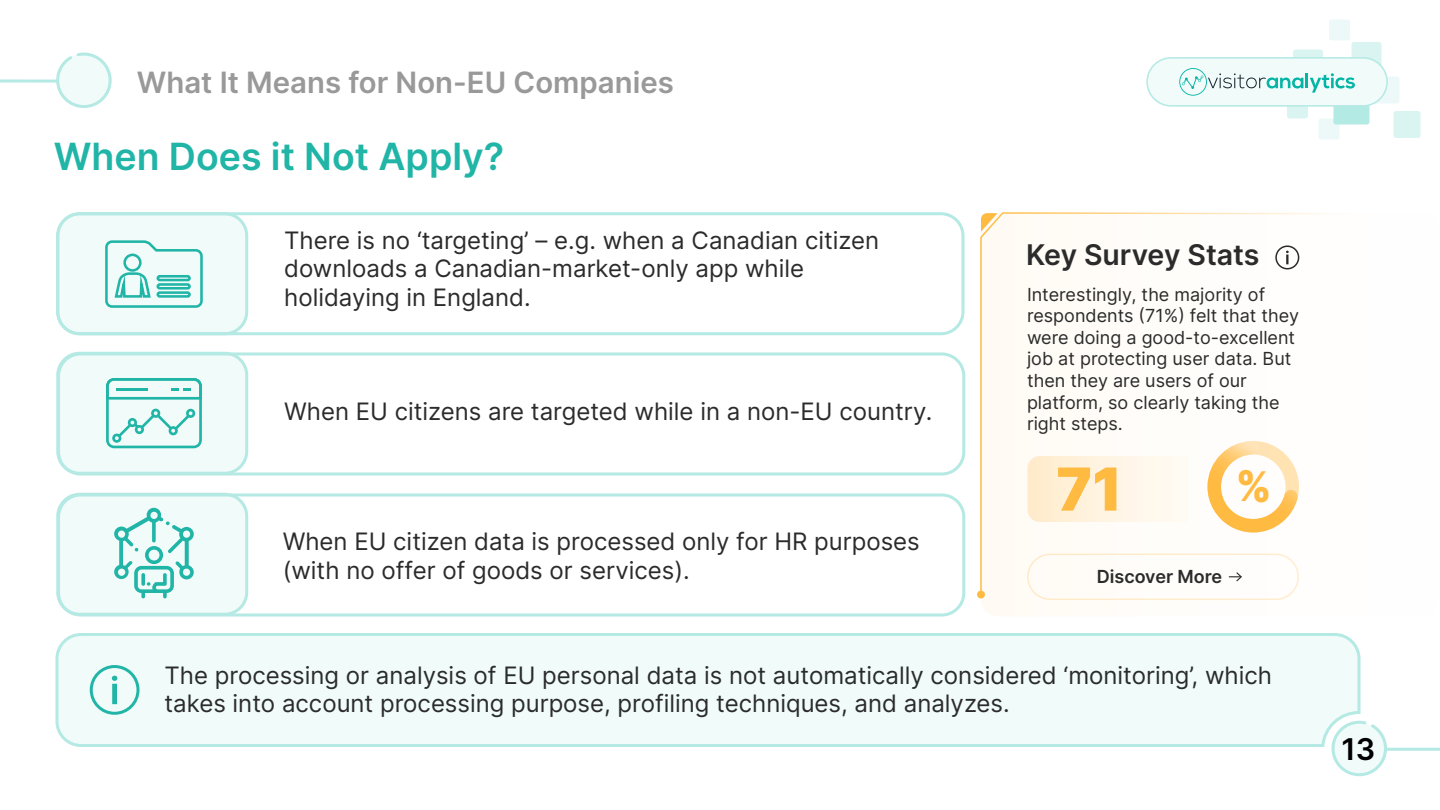
<style>
.page{position:relative;width:1440px;height:810px;background:#fff}
.page>*{position:absolute;margin:0;border:0;box-sizing:border-box;transform-origin:0 0}
.t1{font:900 59.25px "Inter";color:#ffba42}
.t2{font:900 40.8px "Inter";color:#ffba42}
.t3{font:600 37.5px "Inter";color:#20b5a6}
.t4{font:600 30px "Inter";color:#000}
.t5{font:600 29.4px "Inter";color:#999}
.t6{font:600 28.5px "Inter";color:#2b2b2b}
.t7{font:24px/28.8px "Inter";color:#2b2b2b}
.t8{font:18px/21.6px "Inter";color:#2b2b2b}
.t9{font:600 18px "Inter";color:#2b2b2b}
</style>
<div class="page">
<hr style="left:1386px;top:748px;width:54px;height:3px;background:#b4e9e4">
<svg style="left:1331px;top:721px;width:58px;height:56px"></svg>
<div style="left:1373px;top:76px;width:27px;height:28px;background:#ecf9f8;border-radius:3px"></div>
<div style="left:1319px;top:118px;width:21px;height:22px;background:#ecf9f8;border-radius:3px"></div>
<div style="left:1329px;top:20px;width:21px;height:20px;background:#ecf9f8;border-radius:3px"></div>
<div style="left:1287px;top:98px;width:21px;height:20px;background:#d9f4f1;border-radius:3px"></div>
<div style="left:1394px;top:111px;width:27px;height:27px;background:#d9f4f1;border-radius:3px"></div>
<div style="left:1352px;top:42px;width:30px;height:30px;background:#d9f4f1;border-radius:3px"></div>
<div style="left:1293px;top:50px;width:30px;height:30px;background:#d9f4f1;border-radius:3px"></div>
<div style="left:1334px;top:88px;width:36px;height:36px;background:#b4eae4;border-radius:3px"></div>
<div style="left:57px;top:495px;width:189px;height:120px;background:#f0fbfa;border-radius:22px"></div>
<div style="left:57px;top:354px;width:189px;height:120px;background:#f0fbfa;border-radius:22px"></div>
<div style="left:57px;top:214px;width:189px;height:120px;background:#f0fbfa;border-radius:22px"></div>
<div style="left:56px;top:212px;width:909px;height:123px;border:3px solid #b4e9e4;border-radius:22px"></div>
<div style="left:57px;top:352px;width:908px;height:124px;border:3px solid #b4e9e4;border-radius:22px"></div>
<div style="left:57px;top:494px;width:908px;height:122px;border:3px solid #b4e9e4;border-radius:22px"></div>
<div style="left:56px;top:352px;width:192px;height:123px;border:3px solid #b4e9e4;border-radius:22px"></div>
<div style="left:56px;top:493px;width:192px;height:123px;border:3px solid #b4e9e4;border-radius:22px"></div>
<svg style="left:106px;top:378px;width:96px;height:70px"></svg>
<svg style="left:105px;top:240px;width:98px;height:68px"></svg>
<svg style="left:114px;top:508px;width:80px;height:90px"></svg>
<hr style="left:0;top:80px;width:57px;height:3px;background:#b4e9e4">
<svg style="left:55px;top:52px;width:57px;height:56px"></svg>
<svg style="left:55px;top:633px;width:1307px;height:115px"></svg>
<div style="left:1027px;top:554px;width:272px;height:46px;border:2px solid #ffba42;border-radius:22px"></div>
<div style="left:1147px;top:58px;width:240px;height:48px;background:#f0fbfa;border-radius:24px"></div>
<div style="left:1146px;top:57px;width:242px;height:50px;border:2px solid #b4e9e4;border-radius:24px"></div>
<svg style="left:1179px;top:68px;width:176px;height:28px"></svg>
<svg style="left:980px;top:212px;width:354px;height:384px"></svg>
<svg style="left:977px;top:591px;width:8px;height:7px"></svg>
<svg style="left:981px;top:213px;width:17px;height:19px"></svg>
<div style="left:90px;top:665px;width:50px;height:50px;border:3px solid #20b5a6;border-radius:50%"></div>
<svg style="left:112px;top:676px;width:5px;height:28px"></svg>
<svg style="left:1201px;top:434px;width:106px;height:105px"></svg>
<p class="t5" style="left:137px;top:61px;width:539px">What It Means for Non-EU Companies</p>
<h3 class="t3" style="left:54px;top:129px;width:452px">When Does it Not Apply?</h3>
<p class="t7" style="left:284px;top:225px;width:597px">There is no ‘targeting’ – e.g. when a Canadian citizen downloads a Canadian-market-only app while holidaying in England.</p>
<p class="t7" style="left:284px;top:396px;width:650px">When EU citizens are targeted while in a non-EU country.</p>
<p class="t7" style="left:283px;top:527px;width:639px">When EU citizen data is processed only for HR purposes (with no offer of goods or services).</p>
<p class="t6" style="left:1026px;top:234px;width:235px">Key Survey Stats</p>
<p class="t8" style="left:1027px;top:283px;width:274px">Interestingly, the majority of respondents (71%) felt that they were doing a good-to-excellent job at protecting user data. But then they are users of our platform, so clearly taking the right steps.</p>
<h2 class="t2" style="left:1236px;top:456px;width:38px">%</h2>
<h1 class="t1" style="left:1056px;top:446px;width:68px">71</h1>
<p class="t9" style="left:1097px;top:563px;width:127px">Discover More</p>
<p class="t7" style="left:165px;top:660px;width:1109px">The processing or analysis of EU personal data is not automatically considered ‘monitoring’, which takes into account processing purpose, profiling techniques, and analyzes.</p>
<p class="t4" style="left:1342px;top:727px;width:35px">13</p>
</div>
